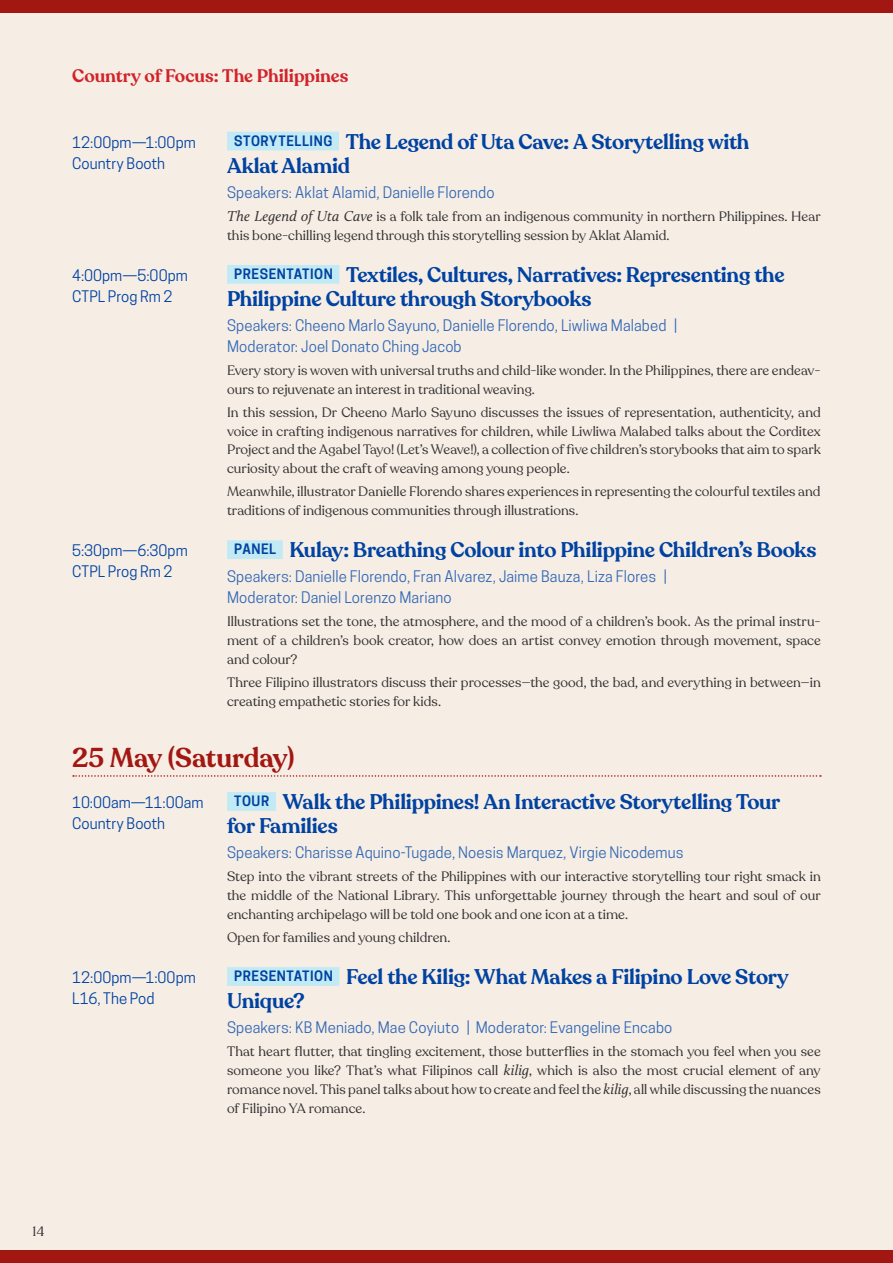
<style>
.page{position:relative;width:893px;height:1263px;background:#f6eee5}
.page>*{position:absolute;margin:0;border:0;box-sizing:border-box;transform-origin:0 0}
.t1{font:600 27px "Recoleta";color:#a31712}
.t2{font:600 21px/24px "Recoleta";letter-spacing:-.015em;color:#0042a2}
.t3{font:600 18px "Recoleta";letter-spacing:-.005em;color:#d2232a}
.t4{font:15px/21px "Cooper Hewitt";letter-spacing:.01em;color:#3368b5}
.t5{font:15px/21px "Cooper Hewitt";color:#0042a2}
.t6{font:13.5px/18.8px "Recoleta";letter-spacing:.005em;color:#333132}
.s1{font-family:"Cooper Hewitt";font-size:13.5px}
.s2{font-family:"Calluna";font-style:italic;font-size:14.85px}
</style>
<div class="page">
<div style="left:0;top:0;width:893px;height:13px;background:#a31712"></div>
<div style="left:0;top:1250px;width:893px;height:13px;background:#a31712"></div>
<div style="left:227px;top:132px;width:112px;height:18px;background:#c2eaf4"></div>
<div style="left:227px;top:265px;width:112px;height:19px;background:#c2eaf4"></div>
<div style="left:227px;top:540px;width:56px;height:19px;background:#c2eaf4"></div>
<svg style="left:73px;top:775px;width:748px;height:2px"></svg>
<div style="left:227px;top:792px;width:49px;height:19px;background:#c2eaf4"></div>
<div style="left:227px;top:967px;width:112px;height:19px;background:#c2eaf4"></div>
<h3 class="t3" style="left:72px;top:64px;width:278px">Country of Focus: The Philippines</h3>
<p class="t5" style="left:72px;top:132px;width:125px">12:00pm—1:00pm<br>Country Booth</p>
<h2 class="t2" style="left:227px;top:130px;width:524px;text-indent:7px"><span class="s1">STORYTELLING</span> The Legend of Uta Cave: A Storytelling with<br>Aklat Alamid</h2>
<p class="t4" style="left:227px;top:182px;width:269px">Speakers: Aklat Alamid, Danielle Florendo</p>
<p class="t6" style="left:227px;top:207px;width:595px"><span class="s2">The Legend of Uta Cave</span> is a folk tale from an indigenous community in northern Philippines. Hear this bone-chilling legend through this storytelling session by Aklat Alamid.</p>
<p class="t5" style="left:72px;top:265px;width:117px">4:00pm—5:00pm<br>CTPL Prog Rm 2</p>
<h2 class="t2" style="left:227px;top:263px;width:559px;text-indent:7px"><span class="s1">PRESENTATION</span> Textiles, Cultures, Narratives: Representing the<br>Philippine Culture through Storybooks</h2>
<p class="t4" style="left:227px;top:315px;width:451px">Speakers: Cheeno Marlo Sayuno, Danielle Florendo, Liwliwa Malabed |<br>Moderator: Joel Donato Ching Jacob</p>
<p class="t6" style="left:227px;top:361px;width:595px">Every story is woven with universal truths and child-like wonder. In the Philippines, there are endeav&shy;ours to rejuvenate an interest in traditional weaving.</p>
<p class="t6" style="left:227px;top:403px;width:595px;text-align:justify">In this session, Dr Cheeno Marlo Sayuno discusses the issues of representation, authenticity, and voice in crafting indigenous narratives for children, while Liwliwa Malabed talks about the Corditex Project and the Agabel Tayo! (Let’s Weave!), a collection of five children’s storybooks that aim to spark curiosity about the craft of weaving among young people.</p>
<p class="t6" style="left:227px;top:482px;width:595px">Meanwhile, illustrator Danielle Florendo shares experiences in representing the colourful textiles and traditions of indigenous communities through illustrations.</p>
<p class="t5" style="left:72px;top:540px;width:117px">5:30pm—6:30pm<br>CTPL Prog Rm 2</p>
<h2 class="t2" style="left:234px;top:538px;width:584px"><span class="s1">PANEL</span> Kulay: Breathing Colour into Philippine Children’s Books</h2>
<p class="t4" style="left:227px;top:566px;width:441px">Speakers: Danielle Florendo, Fran Alvarez, Jaime Bauza, Liza Flores |<br>Moderator: Daniel Lorenzo Mariano</p>
<p class="t6" style="left:227px;top:613px;width:595px;text-align:justify">Illustrations set the tone, the atmosphere, and the mood of a children’s book. As the primal instru&shy;ment of a children’s book creator, how does an artist convey emotion through movement, space and colour?</p>
<p class="t6" style="left:227px;top:673px;width:595px">Three Filipino illustrators discuss their processes—the good, the bad, and everything in between—in creating empathetic stories for kids.</p>
<h1 class="t1" style="left:72px;top:740px;width:224px">25 May (Saturday)</h1>
<p class="t5" style="left:72px;top:792px;width:133px">10:00am—11:00am<br>Country Booth</p>
<h2 class="t2" style="left:227px;top:790px;width:555px;text-indent:7px"><span class="s1">TOUR</span> Walk the Philippines! An Interactive Storytelling Tour for Families</h2>
<p class="t4" style="left:227px;top:842px;width:458px">Speakers: Charisse Aquino-Tugade, Noesis Marquez, Virgie Nicodemus</p>
<p class="t6" style="left:227px;top:867px;width:595px;text-align:justify">Step into the vibrant streets of the Philippines with our interactive storytelling tour right smack in the middle of the National Library. This unforgettable journey through the heart and soul of our enchanting archipelago will be told one book and one icon at a time.</p>
<p class="t6" style="left:227px;top:928px;width:225px">Open for families and young children.</p>
<p class="t5" style="left:72px;top:967px;width:125px">12:00pm—1:00pm<br>L16, The Pod</p>
<h2 class="t2" style="left:227px;top:965px;width:563px;text-indent:7px"><span class="s1">PRESENTATION</span> Feel the Kilig: What Makes a Filipino Love Story<br>Unique?</h2>
<p class="t4" style="left:227px;top:1017px;width:447px">Speakers: KB Meniado, Mae Coyiuto | Moderator: Evangeline Encabo</p>
<p class="t6" style="left:227px;top:1042px;width:595px;text-align:justify">That heart flutter, that tingling excitement, those butterflies in the stomach you feel when you see someone you like? That’s what Filipinos call <span class="s2">kilig</span>, which is also the most crucial element of any romance novel. This panel talks about how to create and feel the <span class="s2">kilig</span>, all while discussing the nuances of Filipino YA romance.</p>
<p class="t6" style="left:32px;top:1222px;width:13px">14</p>
</div>
